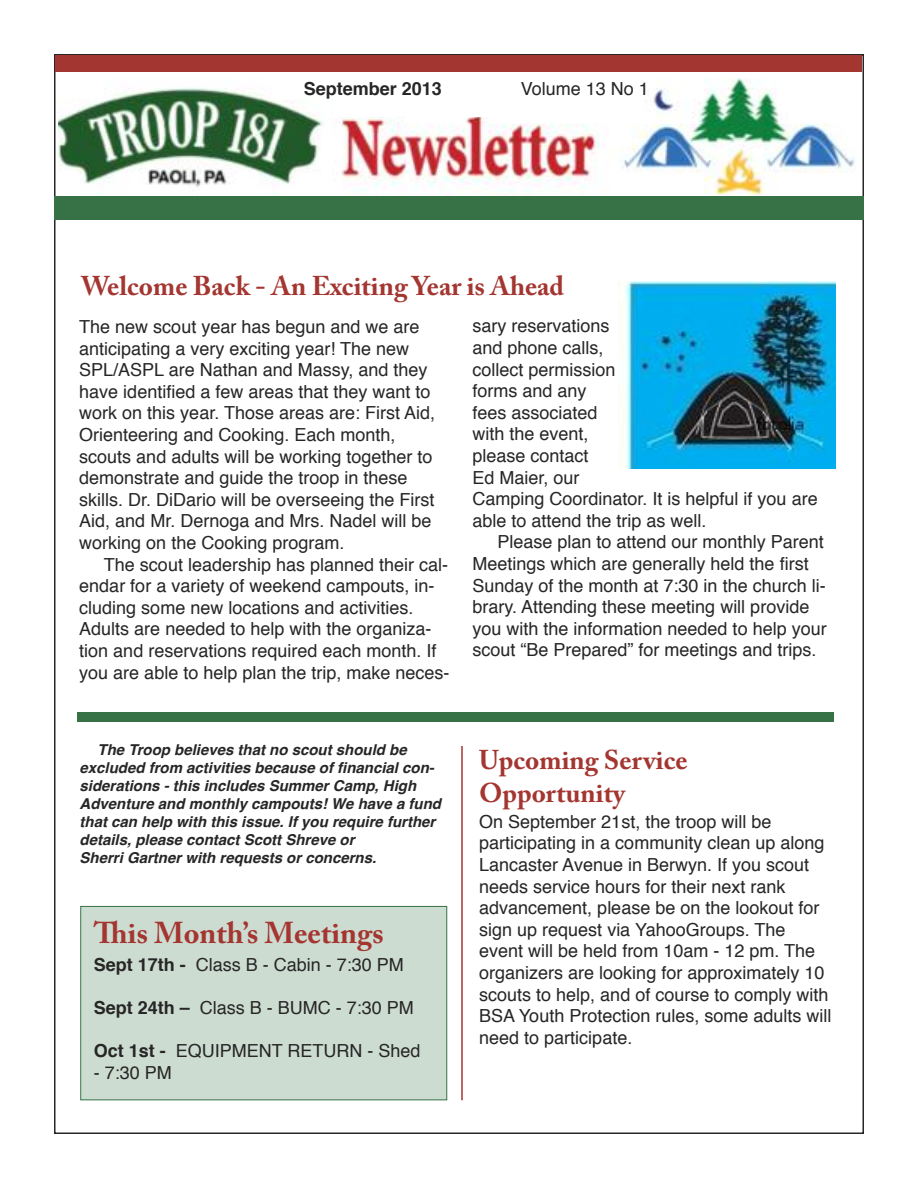
<style>
.page{position:relative;width:918px;height:1188px;background:#fff}
.page>*{position:absolute;margin:0;border:0;box-sizing:border-box;transform-origin:0 0}
.t1{font:700 30px "Adobe Caslon Pro";color:#a43631}
.t2{font:700 27px/32.4px "Adobe Caslon Pro";color:#a43631}
.t3{font:18px/21.6px "Helvetica";color:#272627}
.t4{font:700 18px "Helvetica";color:#272627}
.t5{font:italic 700 15px/18px "Helvetica";color:#272627}
.s1{font-weight:700}
</style>
<div class="page">
<img style="left:58px;top:79px;width:797px;height:117px">
<div style="left:333px;top:88px;width:301px;height:29px;background:#fff"></div>
<div style="left:54px;top:196px;width:810px;height:24px;background:#377146"></div>
<div style="left:56px;top:56px;width:806px;height:16px;background:#a43631"></div>
<hr style="left:461px;top:746px;width:2px;height:354px;background:#a43631">
<div style="left:78px;top:712px;width:756px;height:10px;background:#377146"></div>
<div style="left:81px;top:907px;width:365px;height:193px;background:#cddcd1"></div>
<div style="left:80px;top:906px;width:367px;height:194px;border:1px solid #377146"></div>
<img style="left:619px;top:281px;width:217px;height:187px">
<p class="t4" style="left:304px;top:81px;width:140px">September 2013</p>
<p class="t3" style="left:521px;top:79px;width:130px">Volume 13 No 1</p>
<h2 class="t2" style="left:81px;top:272px;width:485px">Welcome Back - An Exciting Year is Ahead</h2>
<p class="t3" style="left:79px;top:317px;width:357px">The new scout year has begun and we are anticipating a very exciting year! The new SPL/ASPL are Nathan and Massy, and they have identified a few areas that they want to work on this year. Those areas are: First Aid, Orienteering and Cooking. Each month, scouts and adults will be working together to demonstrate and guide the troop in these skills. Dr. DiDario will be overseeing the First Aid, and Mr. Dernoga and Mrs. Nadel will be working on the Cooking program.</p>
<p class="t3" style="left:79px;top:555px;width:372px;text-indent:25px">The scout leadership has planned their cal&shy;endar for a variety of weekend campouts, in&shy;cluding some new locations and activities.<br>Adults are needed to help with the organiza&shy;tion and reservations required each month. If you are able to help plan the trip, make neces-</p>
<p class="t3" style="left:473px;top:317px;width:347px">sary reservations<br>and phone calls,<br>collect permission<br>forms and any<br>fees associated<br>with the event,<br>please contact<br>Ed Maier, our<br>Camping Coordinator. It is helpful if you are able to attend the trip as well.</p>
<p class="t3" style="left:473px;top:533px;width:356px;text-indent:25px">Please plan to attend our monthly Parent Meetings which are generally held the first Sunday of the month at 7:30 in the church li&shy;brary. Attending these meeting will provide you with the information needed to help your scout “Be Prepared” for meetings and trips.</p>
<p class="t5" style="left:80px;top:742px;width:363px;text-indent:18px">The Troop believes that no scout should be excluded from activities because of financial con&shy;siderations - this includes Summer Camp, High Adventure and monthly campouts! We have a fund that can help with this issue. If you require further details, please contact Scott Shreve or<br>Sherri Gartner with requests or concerns.</p>
<h1 class="t1" style="left:94px;top:921px;width:292px">This Month’s Meetings</h1>
<p class="t3" style="left:94px;top:955px;width:312px"><span class="s1">Sept 17th -</span> Class B - Cabin - 7:30 PM</p>
<p class="t3" style="left:94px;top:998px;width:322px"><span class="s1">Sept 24th –</span> Class B - BUMC - 7:30 PM</p>
<p class="t3" style="left:94px;top:1041px;width:328px"><span class="s1">Oct 1st -</span> EQUIPMENT RETURN - Shed</p>
<p class="t3" style="left:94px;top:1063px;width:80px">- 7:30 PM</p>
<h2 class="t2" style="left:479px;top:747px;width:210px">Upcoming Service<br>Opportunity</h2>
<p class="t3" style="left:479px;top:812px;width:354px">On September 21st, the troop will be participating in a community clean up along Lancaster Avenue in Berwyn. If you scout needs service hours for their next rank advancement, please be on the lookout for sign up request via YahooGroups. The event will be held from 10am - 12 pm. The organizers are looking for approximately 10 scouts to help, and of course to comply with BSA Youth Protection rules, some adults will need to participate.</p>
</div>
